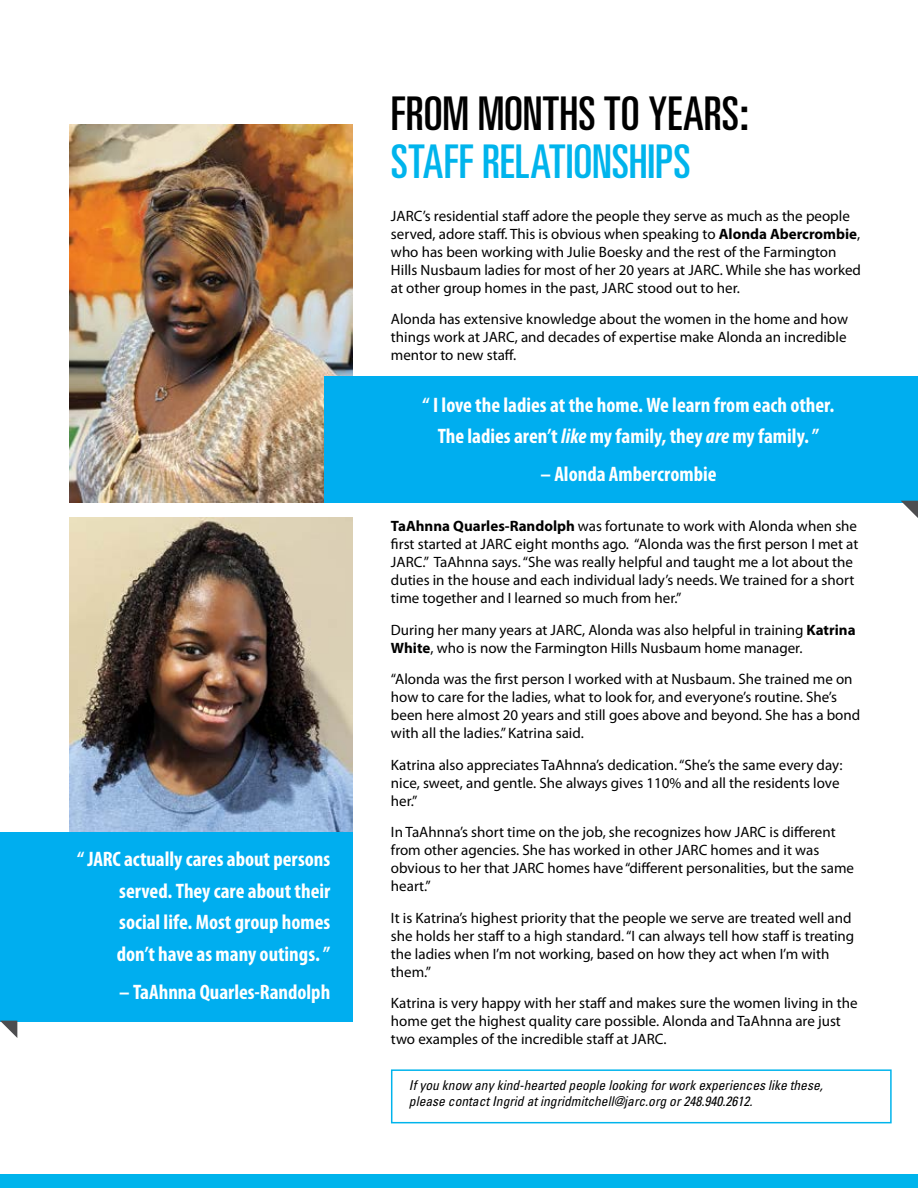
<style>
.page{position:relative;width:918px;height:1188px;background:#fff}
.page>*{position:absolute;margin:0;border:0;box-sizing:border-box;transform-origin:0 0}
.t1{font:ultra-condensed 46.5px "Univers";letter-spacing:.005em;color:#000}
.t2{font:ultra-condensed 46.5px "Univers";letter-spacing:-.005em;color:#00b4ec}
.t3{font:700 condensed 21px/31.5px "Myriad Pro";color:#fff;text-align:center}
.t4{font:15px/18px "Myriad Pro";color:#000}
.t5{font:italic condensed 13.5px/16.2px "Univers";color:#000}
.s1{font-weight:700}
.s2{font-style:italic}
</style>
<div class="page">
<div style="left:0;top:1174px;width:918px;height:14px;background:#00b4ec"></div>
<img style="left:69px;top:518px;width:283px;height:314px">
<img style="left:69px;top:124px;width:283px;height:378px">
<div style="left:324px;top:376px;width:594px;height:126px;background:#00aeef"></div>
<div style="left:0;top:832px;width:352px;height:190px;background:#00aeef"></div>
<svg style="left:0;top:1021px;width:17px;height:17px"></svg>
<svg style="left:901px;top:501px;width:17px;height:17px"></svg>
<div style="left:391px;top:1069px;width:501px;height:54px;border:2px solid #00b4ec"></div>
<h2 class="t3" style="left:117px;top:843px;width:215px;text-align:justify;text-indent:-40px">“ JARC actually cares about persons served. They care about their social life. Most group homes don’t have as many outings. ”</h2>
<h2 class="t3" style="left:119px;top:976px;width:213px">– TaAhnna Quarles-Randolph</h2>
<h1 class="t1" style="left:391px;top:87px;width:359px">FROM MONTHS TO YEARS:</h1>
<h1 class="t2" style="left:391px;top:135px;width:301px">STAFF RELATIONSHIPS</h1>
<p class="t4" style="left:391px;top:207px;width:472px">JARC’s residential staff adore the people they serve as much as the people served, adore staff. This is obvious when speaking to <span class="s1">Alonda Abercrombie</span>, who has been working with Julie Boesky and the rest of the Farmington Hills Nusbaum ladies for most of her 20 years at JARC. While she has worked at other group homes in the past, JARC stood out to her.</p>
<p class="t4" style="left:391px;top:310px;width:459px;text-align:justify">Alonda has extensive knowledge about the women in the home and how things work at JARC, and decades of expertise make Alonda an incredible mentor to new staff.</p>
<h2 class="t3" style="left:423px;top:388px;width:413px">“ I love the ladies at the home. We learn from each other.<br>The ladies aren’t <span class="s2">like</span> my family, they <span class="s2">are</span> my family. ”</h2>
<h2 class="t3" style="left:541px;top:458px;width:177px">– Alonda Ambercrombie</h2>
<p class="t4" style="left:391px;top:517px;width:469px"><span class="s1">TaAhnna Quarles-Randolph</span> was fortunate to work with Alonda when she first started at JARC eight months ago. “Alonda was the first person I met at JARC.” TaAhnna says. “She was really helpful and taught me a lot about the duties in the house and each individual lady’s needs. We trained for a short time together and I learned so much from her.”</p>
<p class="t4" style="left:391px;top:621px;width:466px">During her many years at JARC, Alonda was also helpful in training <span class="s1">Katrina<br>White</span>, who is now the Farmington Hills Nusbaum home manager.</p>
<p class="t4" style="left:391px;top:670px;width:471px">“Alonda was the first person I worked with at Nusbaum. She trained me on how to care for the ladies, what to look for, and everyone’s routine. She’s been here almost 20 years and still goes above and beyond. She has a bond with all the ladies.” Katrina said.</p>
<p class="t4" style="left:391px;top:756px;width:453px">Katrina also appreciates TaAhnna’s dedication. “She’s the same every day: nice, sweet, and gentle. She always gives 110% and all the residents love her.”</p>
<p class="t4" style="left:391px;top:823px;width:465px">In TaAhnna’s short time on the job, she recognizes how JARC is different from other agencies. She has worked in other JARC homes and it was obvious to her that JARC homes have “different personalities, but the same heart.”</p>
<p class="t4" style="left:391px;top:909px;width:465px">It is Katrina’s highest priority that the people we serve are treated well and she holds her staff to a high standard. “I can always tell how staff is treating the ladies when I’m not working, based on how they act when I’m with them.”</p>
<p class="t4" style="left:391px;top:994px;width:468px">Katrina is very happy with her staff and makes sure the women living in the home get the highest quality care possible. Alonda and TaAhnna are just two examples of the incredible staff at JARC.</p>
<p class="t5" style="left:409px;top:1077px;width:415px">If you know any kind-hearted people looking for work experiences like these, please contact Ingrid at ingridmitchell@jarc.org or 248.940.2612.</p>
</div>
